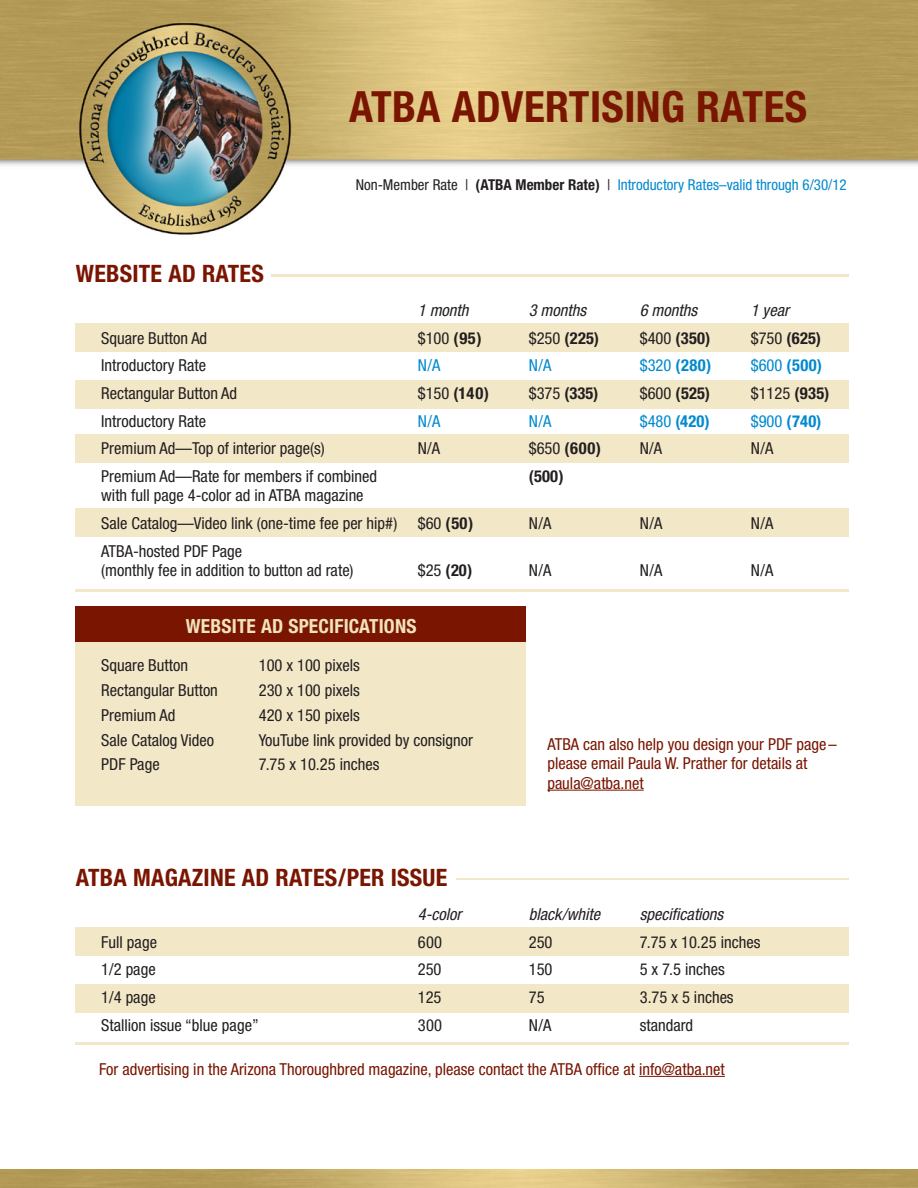
<style>
.page{position:relative;width:918px;height:1188px;background:#fff}
.page>*{position:absolute;margin:0;border:0;box-sizing:border-box;transform-origin:0 0}
.t1{font:700 condensed 43.05px "Helvetica Neue LT Std";letter-spacing:.01em;color:#791500}
.t2{font:700 condensed 24px "Helvetica Neue LT Std";letter-spacing:.01em;color:#791500}
.t3{font:700 condensed 19.5px "Helvetica Neue LT Std";letter-spacing:.01em;color:#f0e3bd}
.t4{font:condensed 16.5px "Helvetica Neue";color:#231f20}
.t5{font:condensed 16.5px/19.5px "Helvetica Neue";color:#791500}
.t6{font:700 condensed 16.5px "Helvetica Neue";color:#231f20}
.t7{font:italic condensed 16.5px "Helvetica Neue LT Std";color:#231f20}
.t8{font:700 condensed 16.5px "Helvetica Neue";letter-spacing:.02em;color:#0089cf}
.t9{font:condensed 16.5px "Helvetica Neue";color:#0089cf}
.t10{font:condensed 15px "Helvetica Neue";color:#0089cf}
.s1{color:#231f20}
.s2{font-weight:700;color:#231f20}
.s3{font-weight:700}
.s4{font-weight:400}
</style>
<div class="page">
<img style="left:0;top:0;width:918px;height:235px">
<img style="left:0;top:1169px;width:918px;height:19px">
<hr style="left:547px;top:790px;width:97px;height:1px;background:#791500">
<div style="left:75px;top:509px;width:773px;height:28px;background:#f2e7c7"></div>
<div style="left:75px;top:434px;width:773px;height:28px;background:#f2e7c7"></div>
<div style="left:75px;top:380px;width:773px;height:28px;background:#f2e7c7"></div>
<div style="left:75px;top:323px;width:773px;height:29px;background:#f2e7c7"></div>
<hr style="left:75px;top:589px;width:773px;height:3px;background:#f2e7c7">
<hr style="left:271px;top:274px;width:577px;height:3px;background:#f2e7c7">
<div style="left:75px;top:984px;width:773px;height:28px;background:#f2e7c7"></div>
<div style="left:75px;top:927px;width:773px;height:29px;background:#f2e7c7"></div>
<hr style="left:75px;top:1042px;width:773px;height:3px;background:#f2e7c7">
<hr style="left:456px;top:878px;width:392px;height:2px;background:#f2e7c7">
<hr style="left:639px;top:1076px;width:86px;height:1px;background:#791500">
<div style="left:75px;top:641px;width:450px;height:164px;background:#f2e7c7"></div>
<div style="left:75px;top:606px;width:450px;height:36px;background:#791500"></div>
<p class="t1" style="left:349px;top:81px;width:460px">ATBA ADVERTISING RATES</p>
<p class="t2" style="left:76px;top:259px;width:189px">WEBSITE AD RATES</p>
<p class="t10" style="left:356px;top:176px;width:493px"><span class="s1">Non-Member Rate |</span> <span class="s2">(ATBA Member Rate)</span> <span class="s1">|</span> Introductory Rates–valid through 6/30/12</p>
<p class="t7" style="left:418px;top:301px;width:52px">1 month</p>
<p class="t7" style="left:529px;top:301px;width:59px">3 months</p>
<p class="t7" style="left:640px;top:301px;width:59px">6 months</p>
<p class="t7" style="left:751px;top:301px;width:40px">1 year</p>
<p class="t4" style="left:101px;top:328px;width:107px">Square Button Ad</p>
<p class="t4" style="left:418px;top:328px;width:65px">$100 <span class="s3">(95)</span></p>
<p class="t6" style="left:529px;top:328px;width:72px"><span class="s4">$250</span> (225)</p>
<p class="t6" style="left:640px;top:328px;width:72px"><span class="s4">$400</span> (350)</p>
<p class="t6" style="left:751px;top:328px;width:72px"><span class="s4">$750</span> (625)</p>
<p class="t4" style="left:101px;top:356px;width:106px">Introductory Rate</p>
<p class="t9" style="left:418px;top:356px;width:24px">N/A</p>
<p class="t9" style="left:529px;top:356px;width:24px">N/A</p>
<p class="t8" style="left:640px;top:356px;width:73px"><span class="s4">$320</span> (280)</p>
<p class="t8" style="left:751px;top:356px;width:73px"><span class="s4">$600</span> (500)</p>
<p class="t4" style="left:101px;top:384px;width:137px">Rectangular Button Ad</p>
<p class="t6" style="left:418px;top:383px;width:73px"><span class="s4">$150</span> (140)</p>
<p class="t6" style="left:529px;top:383px;width:71px"><span class="s4">$375</span> (335)</p>
<p class="t6" style="left:640px;top:383px;width:72px"><span class="s4">$600</span> (525)</p>
<p class="t4" style="left:751px;top:384px;width:80px">$1125 <span class="s3">(935)</span></p>
<p class="t4" style="left:101px;top:411px;width:106px">Introductory Rate</p>
<p class="t9" style="left:418px;top:411px;width:24px">N/A</p>
<p class="t9" style="left:529px;top:411px;width:24px">N/A</p>
<p class="t8" style="left:640px;top:411px;width:71px"><span class="s4">$480</span> (420)</p>
<p class="t8" style="left:751px;top:411px;width:72px"><span class="s4">$900</span> (740)</p>
<p class="t4" style="left:101px;top:439px;width:225px">Premium Ad—Top of interior page(s)</p>
<p class="t4" style="left:418px;top:439px;width:24px">N/A</p>
<p class="t6" style="left:529px;top:438px;width:74px"><span class="s4">$650</span> (600)</p>
<p class="t4" style="left:640px;top:439px;width:24px">N/A</p>
<p class="t4" style="left:751px;top:439px;width:24px">N/A</p>
<p class="t4" style="left:101px;top:466px;width:277px">Premium Ad—Rate for members if combined</p>
<p class="t6" style="left:529px;top:466px;width:36px">(500)</p>
<p class="t4" style="left:101px;top:486px;width:264px">with full page 4-color ad in ATBA magazine</p>
<p class="t4" style="left:101px;top:514px;width:374px">Sale Catalog—Video link (one-time fee per hip#) $60 <span class="s3">(50)</span></p>
<p class="t4" style="left:529px;top:514px;width:24px">N/A</p>
<p class="t4" style="left:640px;top:514px;width:24px">N/A</p>
<p class="t4" style="left:751px;top:514px;width:24px">N/A</p>
<p class="t4" style="left:101px;top:541px;width:142px">ATBA-hosted PDF Page</p>
<p class="t4" style="left:101px;top:561px;width:254px">(monthly fee in addition to button ad rate)</p>
<p class="t6" style="left:418px;top:560px;width:56px"><span class="s4">$25</span> (20)</p>
<p class="t4" style="left:529px;top:561px;width:24px">N/A</p>
<p class="t4" style="left:640px;top:561px;width:24px">N/A</p>
<p class="t4" style="left:751px;top:561px;width:24px">N/A</p>
<p class="t3" style="left:186px;top:614px;width:232px">WEBSITE AD SPECIFICATIONS</p>
<p class="t4" style="left:101px;top:656px;width:88px">Square Button</p>
<p class="t4" style="left:259px;top:656px;width:103px">100 x 100 pixels</p>
<p class="t4" style="left:101px;top:681px;width:118px">Rectangular Button</p>
<p class="t4" style="left:259px;top:681px;width:103px">230 x 100 pixels</p>
<p class="t4" style="left:101px;top:705px;width:76px">Premium Ad</p>
<p class="t4" style="left:259px;top:705px;width:103px">420 x 150 pixels</p>
<p class="t4" style="left:101px;top:730px;width:114px">Sale Catalog Video</p>
<p class="t4" style="left:259px;top:730px;width:216px">YouTube link provided by consignor</p>
<p class="t4" style="left:101px;top:755px;width:60px">PDF Page</p>
<p class="t4" style="left:259px;top:755px;width:122px">7.75 x 10.25 inches</p>
<p class="t5" style="left:547px;top:734px;width:291px">ATBA can also help you design your PDF page – please email Paula W. Prather for details at</p>
<p class="t5" style="left:547px;top:773px;width:98px">paula@atba.net</p>
<p class="t2" style="left:76px;top:863px;width:373px">ATBA MAGAZINE AD RATES/PER ISSUE</p>
<p class="t7" style="left:418px;top:905px;width:45px">4-color</p>
<p class="t7" style="left:529px;top:905px;width:73px">black/white</p>
<p class="t7" style="left:640px;top:905px;width:85px">specifications</p>
<p class="t4" style="left:101px;top:932px;width:57px">Full page</p>
<p class="t4" style="left:418px;top:932px;width:26px">600</p>
<p class="t4" style="left:529px;top:932px;width:25px">250</p>
<p class="t4" style="left:640px;top:932px;width:122px">7.75 x 10.25 inches</p>
<p class="t4" style="left:101px;top:960px;width:56px">1/2 page</p>
<p class="t4" style="left:418px;top:960px;width:25px">250</p>
<p class="t4" style="left:529px;top:960px;width:25px">150</p>
<p class="t4" style="left:640px;top:960px;width:87px">5 x 7.5 inches</p>
<p class="t4" style="left:101px;top:988px;width:56px">1/4 page</p>
<p class="t4" style="left:418px;top:988px;width:25px">125</p>
<p class="t4" style="left:529px;top:988px;width:17px">75</p>
<p class="t4" style="left:640px;top:988px;width:95px">3.75 x 5 inches</p>
<p class="t4" style="left:101px;top:1015px;width:159px">Stallion issue “blue page”</p>
<p class="t4" style="left:418px;top:1015px;width:26px">300</p>
<p class="t4" style="left:529px;top:1015px;width:24px">N/A</p>
<p class="t4" style="left:640px;top:1015px;width:55px">standard</p>
<p class="t5" style="left:99px;top:1059px;width:627px">For advertising in the Arizona Thoroughbred magazine, please contact the ATBA office at info@atba.net</p>
</div>
